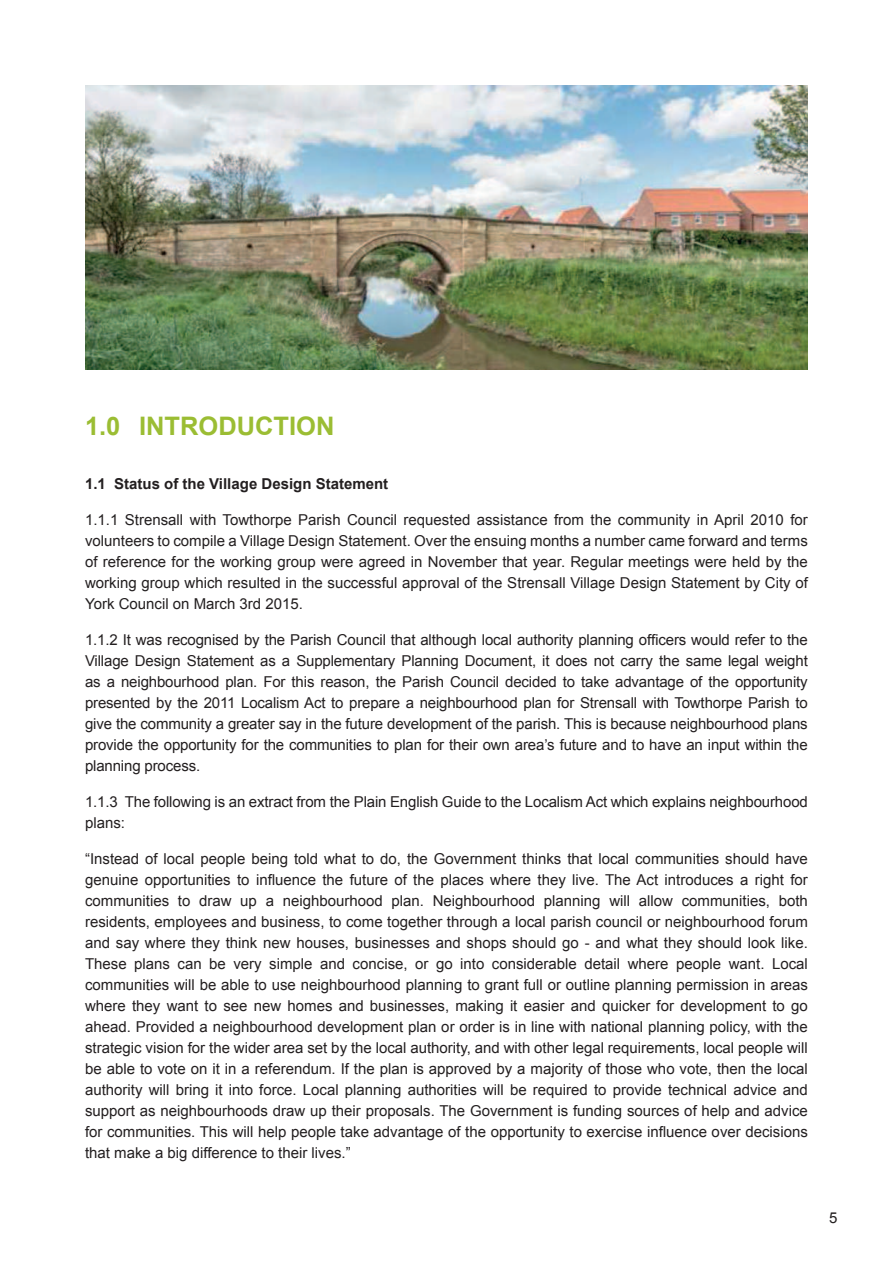
<style>
.page{position:relative;width:893px;height:1263px;background:#fff}
.page>*{position:absolute;margin:0;border:0;box-sizing:border-box;transform-origin:0 0}
.t1{font:700 25.5px "Arial";color:#9bbd33}
.t2{font:15px/21px "Arial";letter-spacing:-.01em;color:#231f20;text-align:justify}
.t3{font:700 15px "Arial";color:#231f20}
</style>
<div class="page">
<img style="left:85px;top:85px;width:723px;height:285px">
<h1 class="t1" style="left:85px;top:417px;width:251px">1.0 INTRODUCTION</h1>
<p class="t3" style="left:85px;top:478px;width:305px">1.1 Status of the Village Design Statement</p>
<p class="t2" style="left:85px;top:510px;width:724px">1.1.1 Strensall with Towthorpe Parish Council requested assistance from the community in April 2010 for volunteers to compile a Village Design Statement. Over the ensuing months a number came forward and terms of reference for the working group were agreed in November that year. Regular meetings were held by the working group which resulted in the successful approval of the Strensall Village Design Statement by City of York Council on March 3rd 2015.</p>
<p class="t2" style="left:85px;top:629px;width:724px">1.1.2 It was recognised by the Parish Council that although local authority planning of昀椀cers would refer to the Village Design Statement as a Supplementary Planning Document, it does not carry the same legal weight as a neighbourhood plan. For this reason, the Parish Council decided to take advantage of the opportunity presented by the 2011 Localism Act to prepare a neighbourhood plan for Strensall with Towthorpe Parish to give the community a greater say in the future development of the parish. This is because neighbourhood plans provide the opportunity for the communities to plan for their own area’s future and to have an input within the planning process.</p>
<p class="t2" style="left:85px;top:792px;width:724px">1.1.3 The following is an extract from the Plain English Guide to the Localism Act which explains neighbourhood plans:</p>
<p class="t2" style="left:85px;top:849px;width:724px">“Instead of local people being told what to do, the Government thinks that local communities should have genuine opportunities to in昀氀uence the future of the places where they live. The Act introduces a right for communities to draw up a neighbourhood plan. Neighbourhood planning will allow communities, both residents, employees and business, to come together through a local parish council or neighbourhood forum and say where they think new houses, businesses and shops should go - and what they should look like.<br>These plans can be very simple and concise, or go into considerable detail where people want. Local communities will be able to use neighbourhood planning to grant full or outline planning permission in areas where they want to see new homes and businesses, making it easier and quicker for development to go ahead. Provided a neighbourhood development plan or order is in line with national planning policy, with the strategic vision for the wider area set by the local authority, and with other legal requirements, local people will be able to vote on it in a referendum. If the plan is approved by a majority of those who vote, then the local authority will bring it into force. Local planning authorities will be required to provide technical advice and support as neighbourhoods draw up their proposals. The Government is funding sources of help and advice for communities. This will help people take advantage of the opportunity to exercise in昀氀uence over decisions that make a big difference to their lives.”</p>
<p class="t2" style="left:829px;top:1208px;width:10px">5</p>
</div>
